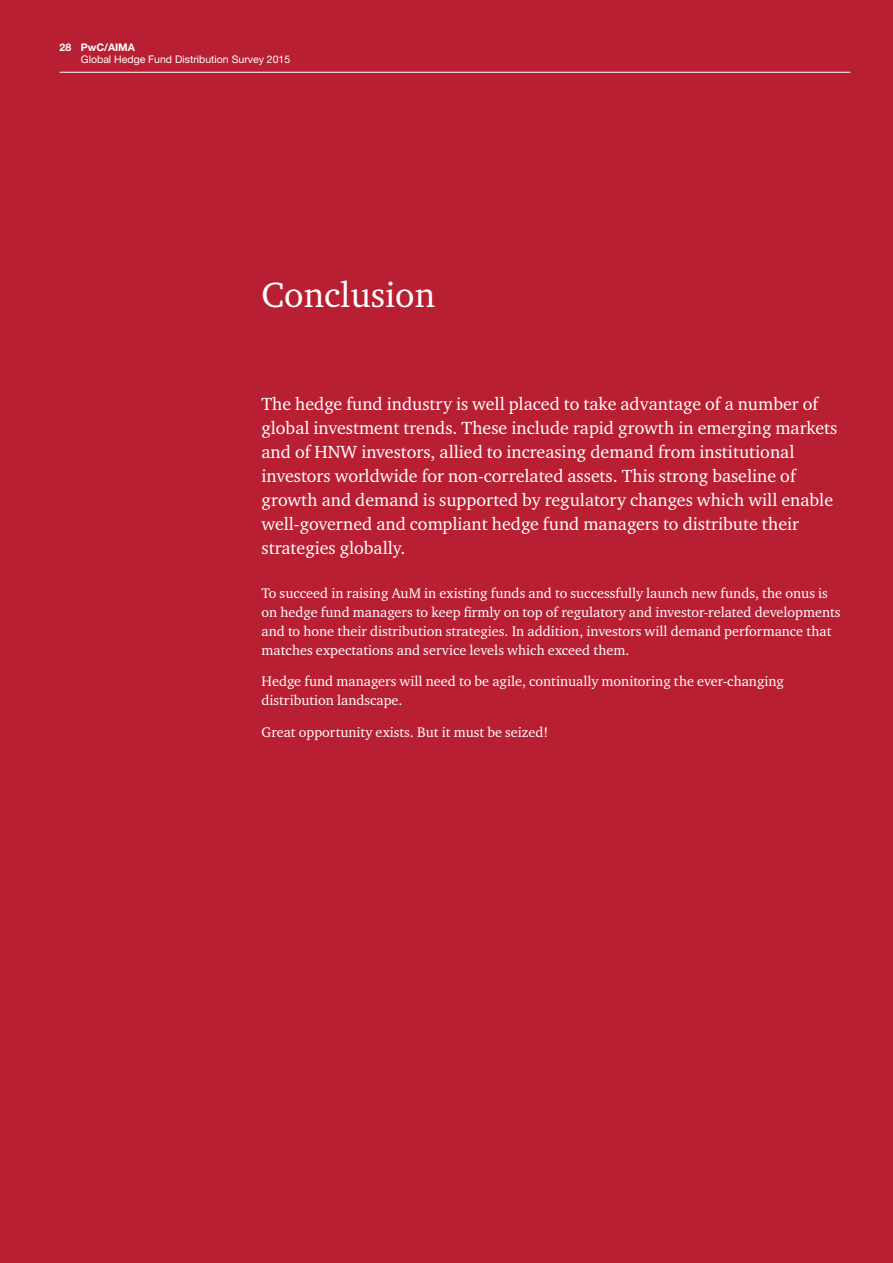
<style>
.page{position:relative;width:893px;height:1263px;background:#b91f33}
.page>*{position:absolute;margin:0;border:0;box-sizing:border-box;transform-origin:0 0}
.t1{font:36px "Charter ITC";color:#fff}
.t2{font:18px/24px "Charter ITC";color:#fff}
.t3{font:14.25px/18.8px "Charter ITC";color:#fff}
.t4{font:10.5px "Helvetica Neue";color:#fff}
.t5{font:700 10.5px "Helvetica Neue";color:#fff}
</style>
<div class="page">
<hr style="left:60px;top:72px;width:790px;height:1px;background:#fff">
<p class="t5" style="left:60px;top:41px;width:77px">28 PwC/AIMA</p>
<p class="t4" style="left:81px;top:53px;width:211px">Global Hedge Fund Distribution Survey 2015</p>
<h1 class="t1" style="left:261px;top:272px;width:175px">Conclusion</h1>
<p class="t2" style="left:261px;top:392px;width:577px">The hedge fund industry is well placed to take advantage of a number of global investment trends. These include rapid growth in emerging markets and of HNW investors, allied to increasing demand from institutional investors worldwide for non-correlated assets. This strong baseline of growth and demand is supported by regulatory changes which will enable well-governed and compliant hedge fund managers to distribute their strategies globally.</p>
<p class="t3" style="left:261px;top:584px;width:581px">To succeed in raising AuM in existing funds and to successfully launch new funds, the onus is on hedge fund managers to keep firmly on top of regulatory and investor-related developments and to hone their distribution strategies. In addition, investors will demand performance that matches expectations and service levels which exceed them.</p>
<p class="t3" style="left:261px;top:672px;width:524px">Hedge fund managers will need to be agile, continually monitoring the ever-changing distribution landscape.</p>
<p class="t3" style="left:261px;top:722px;width:288px">Great opportunity exists. But it must be seized!</p>
</div>
